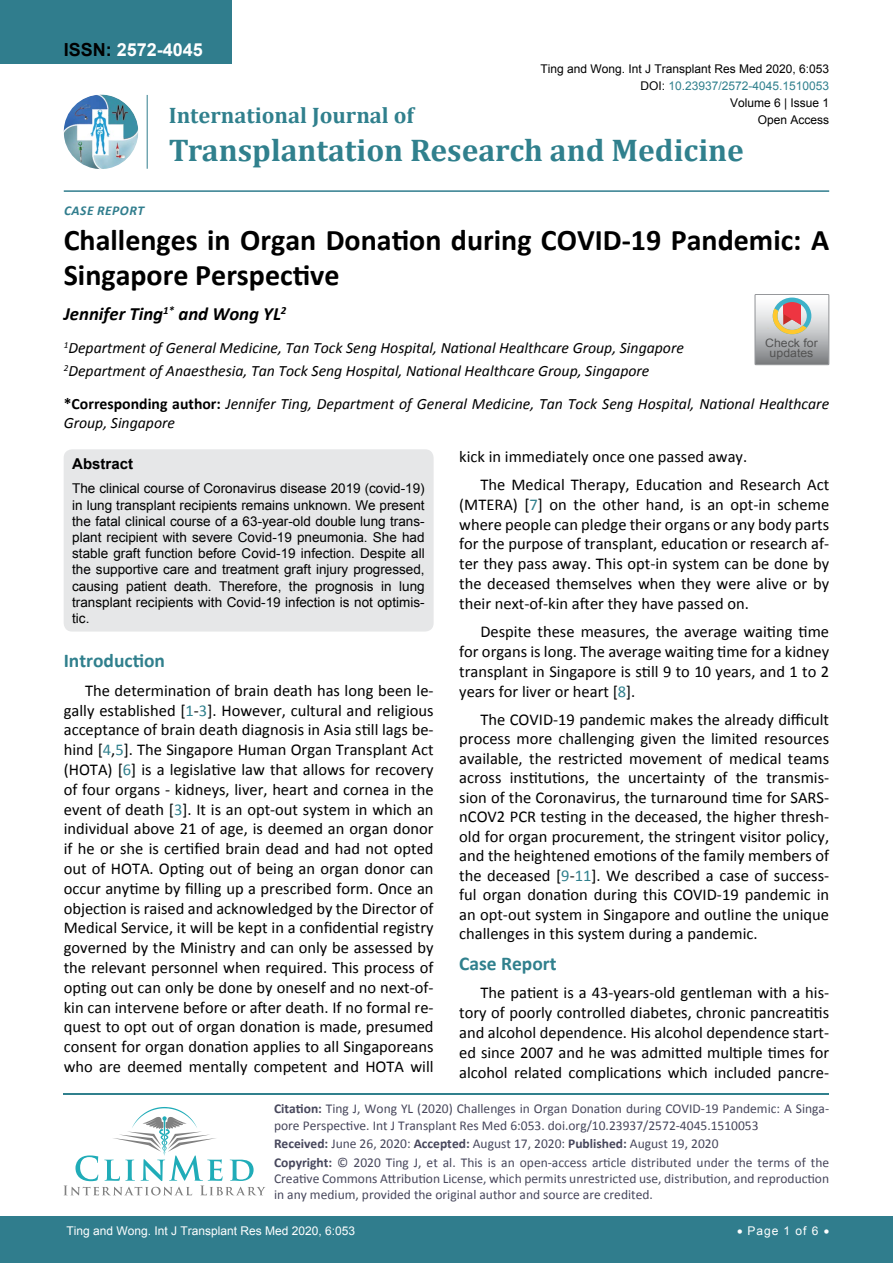
<style>
.page{position:relative;width:893px;height:1263px;background:#fff}
.page>*{position:absolute;margin:0;border:0;box-sizing:border-box;transform-origin:0 0}
.t1{font:700 31.5px "Cambria";color:#30808d}
.t2{font:700 30px/34.5px "Calibri";color:#000}
.t3{font:700 22.5px "Cambria";color:#30808d}
.t4{font:700 19.5px "Calibri";color:#30808d}
.t5{font:italic 700 18.75px "Calibri";color:#000}
.t6{font:700 18px "Arial";color:#fff}
.t7{font:16.5px/19.8px "Calibri";color:#000;text-align:justify}
.t8{font:italic 15.75px/23.1px "Calibri";color:#000}
.t9{font:700 15px "Arial";color:#000}
.t10{font:13.5px/16.2px "Calibri";color:#47475c}
.t11{font:13.5px/16.2px "Arial";color:#000;text-align:justify}
.t12{font:italic 700 13.5px "Calibri";letter-spacing:.04em;color:#307d8d}
.t13{font:12px "Arial";color:#000}
.t14{font:12px "Arial";color:#fff}
.t15{font:12px "Arial";color:#30808d}
.t16{font:11.7px/10.1px "Arial";color:#535353;text-align:center;scale:1.06 1}
.s1{color:#000}
.s2{font-weight:700;font-style:normal}
.s3{color:#30808d}
.s4{font-weight:700}
</style>
<div class="page">
<img style="left:64px;top:95px;width:74px;height:74px;border-radius:37px">
<hr style="left:147px;top:95px;width:1px;height:74px;background:#307d8d">
<hr style="left:64px;top:190px;width:765px;height:2px;background:#307d8d">
<hr style="left:64px;top:1093px;width:765px;height:2px;background:#30808d">
<svg style="left:64px;top:1107px;width:202px;height:88px"></svg>
<div style="left:0;top:1217px;width:893px;height:46px;background:#307d8d"></div>
<div style="left:0;top:0;width:231px;height:64px;background:#307d8d"></div>
<div style="left:64px;top:449px;width:370px;height:182px;background:#e6e7e8;border-radius:9px"></div>
<svg style="left:755px;top:294px;width:74px;height:71px"></svg>
<p class="t6" style="left:64px;top:38px;width:141px"><span class="s1">ISSN:</span> 2572-4045</p>
<p class="t13" style="left:540px;top:60px;width:290px">Ting and Wong. Int J Transplant Res Med 2020, 6:053</p>
<p class="t12" style="left:64px;top:202px;width:75px">Case Report</p>
<p class="t15" style="left:640px;top:78px;width:190px"><span class="s1">DOI:</span> 10.23937/2572-4045.1510053</p>
<p class="t13" style="left:758px;top:112px;width:73px">Open Access</p>
<p class="t13" style="left:730px;top:95px;width:101px">Volume 6 | Issue 1</p>
<h3 class="t3" style="left:169px;top:100px;width:247px">International Journal of</h3>
<h1 class="t1" style="left:169px;top:128px;width:577px">Transplantation Research and Medicine</h1>
<h2 class="t2" style="left:64px;top:223px;width:767px">Challenges in Organ Donation during COVID-19 Pandemic: A<br>Singapore Perspective</h2>
<p class="t5" style="left:64px;top:302px;width:224px">Jennifer Ting<sup>1*</sup> and Wong YL<sup>2</sup></p>
<p class="t8" style="left:64px;top:336px;width:622px"><sup>1</sup>Department of General Medicine, Tan Tock Seng Hospital, National Healthcare Group, Singapore<br><sup>2</sup>Department of Anaesthesia, Tan Tock Seng Hospital, National Healthcare Group, Singapore</p>
<p class="t16" style="left:765px;top:338px;width:51px">Check for updates</p>
<p class="t8" style="left:64px;top:394px;width:767px;line-height:18.9px"><span class="s2">*Corresponding author:</span> Jennifer Ting, Department of General Medicine, Tan Tock Seng Hospital, National Healthcare<br>Group, Singapore</p>
<p class="t9" style="left:72px;top:453px;width:62px">Abstract</p>
<p class="t11" style="left:72px;top:481px;width:354px">The clinical course of Coronavirus disease 2019 (covid-19) in lung transplant recipients remains unknown. We present the fatal clinical course of a 63-year-old double lung trans&shy;plant recipient with severe Covid-19 pneumonia. She had stable graft function before Covid-19 infection. Despite all the supportive care and treatment graft injury progressed, causing patient death. Therefore, the prognosis in lung transplant recipients with Covid-19 infection is not optimis&shy;tic.</p>
<p class="t4" style="left:64px;top:648px;width:103px">Introduction</p>
<p class="t7" style="left:64px;top:680px;width:371px;text-indent:21px">The determination of brain death has long been le&shy;gally established [<span class="s3">1</span>-<span class="s3">3</span>]. However, cultural and religious acceptance of brain death diagnosis in Asia still lags be&shy;hind [<span class="s3">4</span>,<span class="s3">5</span>]. The Singapore Human Organ Transplant Act (HOTA) [<span class="s3">6</span>] is a legislative law that allows for recovery of four organs - kidneys, liver, heart and cornea in the event of death [<span class="s3">3</span>]. It is an opt-out system in which an individual above 21 of age, is deemed an organ donor if he or she is certified brain dead and had not opted out of HOTA. Opting out of being an organ donor can occur anytime by filling up a prescribed form. Once an objection is raised and acknowledged by the Director of Medical Service, it will be kept in a confidential registry governed by the Ministry and can only be assessed by the relevant personnel when required. This process of opting out can only be done by oneself and no next-of&shy;kin can intervene before or after death. If no formal re&shy;quest to opt out of organ donation is made, presumed consent for organ donation applies to all Singaporeans who are deemed mentally competent and HOTA will</p>
<p class="t7" style="left:480px;top:442px;width:350px;line-height:28.3px;text-indent:-21px">kick in immediately once one passed away.<br>The Medical Therapy, Education and Research Act</p>
<p class="t7" style="left:459px;top:494px;width:371px">(MTERA) [<span class="s3">7</span>] on the other hand, is an opt-in scheme where people can pledge their organs or any body parts for the purpose of transplant, education or research af&shy;ter they pass away. This opt-in system can be done by the deceased themselves when they were alive or by their next-of-kin after they have passed on.</p>
<p class="t7" style="left:459px;top:622px;width:371px;text-indent:21px">Despite these measures, the average waiting time for organs is long. The average waiting time for a kidney transplant in Singapore is still 9 to 10 years, and 1 to 2 years for liver or heart [<span class="s3">8</span>].</p>
<p class="t7" style="left:459px;top:709px;width:371px;text-indent:21px">The COVID-19 pandemic makes the already difficult process more challenging given the limited resources available, the restricted movement of medical teams across institutions, the uncertainty of the transmis&shy;sion of the Coronavirus, the turnaround time for SARS&shy;nCOV2 PCR testing in the deceased, the higher thresh&shy;old for organ procurement, the stringent visitor policy, and the heightened emotions of the family members of the deceased [<span class="s3">9</span>-<span class="s3">11</span>]. We described a case of success&shy;ful organ donation during this COVID-19 pandemic in an opt-out system in Singapore and outline the unique challenges in this system during a pandemic.</p>
<p class="t4" style="left:459px;top:951px;width:99px">Case Report</p>
<p class="t7" style="left:459px;top:983px;width:371px;text-indent:21px">The patient is a 43-years-old gentleman with a his&shy;tory of poorly controlled diabetes, chronic pancreatitis and alcohol dependence. His alcohol dependence start&shy;ed since 2007 and he was admitted multiple times for alcohol related complications which included pancre-</p>
<p class="t10" style="left:274px;top:1101px;width:557px"><span class="s4">Citation:</span> Ting J, Wong YL (2020) Challenges in Organ Donation during COVID-19 Pandemic: A Singa&shy;pore Perspective. Int J Transplant Res Med 6:053. doi.org/10.23937/2572-4045.1510053</p>
<p class="t10" style="left:274px;top:1134px;width:557px;line-height:18.6px"><span class="s4">Received:</span> June 26, 2020: <span class="s4">Accepted:</span> August 17, 2020: <span class="s4">Published:</span> August 19, 2020<br><span class="s4">Copyright:</span> © 2020 Ting J, et al. This is an open-access article distributed under the terms of the</p>
<p class="t10" style="left:274px;top:1170px;width:557px">Creative Commons Attribution License, which permits unrestricted use, distribution, and reproduction in any medium, provided the original author and source are credited.</p>
<p class="t14" style="left:66px;top:1223px;width:290px">Ting and Wong. Int J Transplant Res Med 2020, 6:053</p>
<p class="t14" style="left:737px;top:1223px;width:94px">• Page 1 of 6 •</p>
</div>
